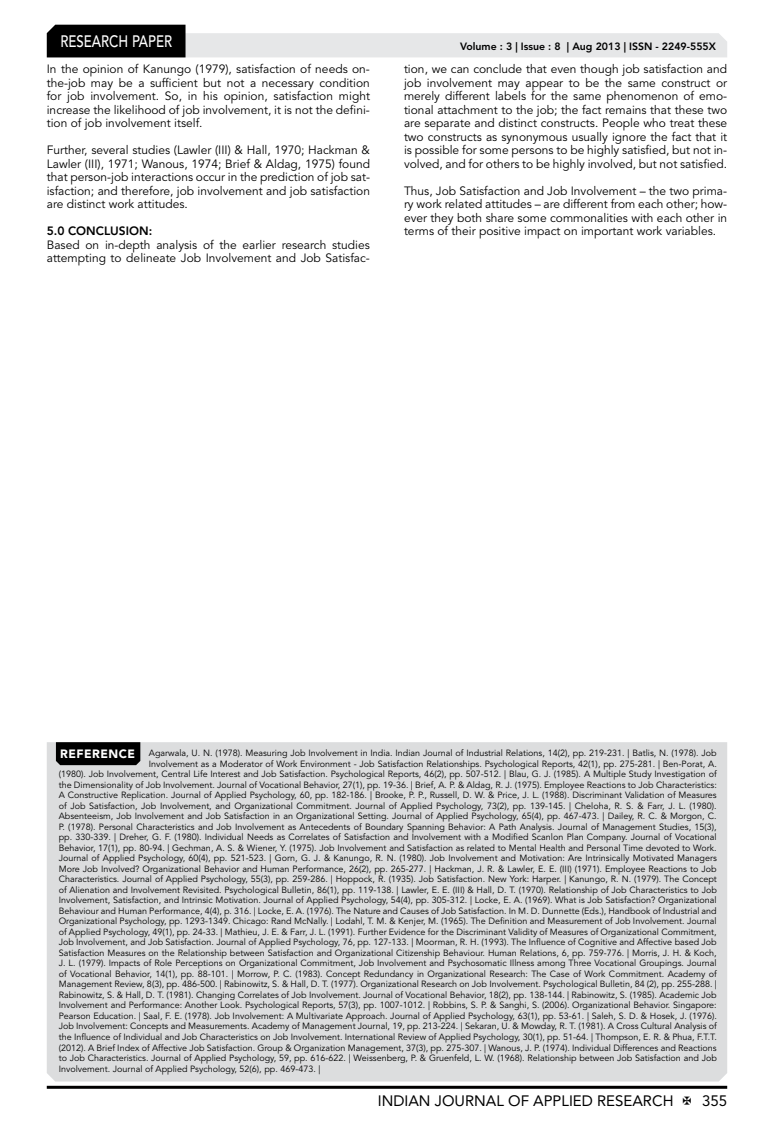
<style>
.page{position:relative;width:774px;height:1136px;background:#fff}
.page>*{position:absolute;margin:0;border:0;box-sizing:border-box;transform-origin:0 0}
.t1{font:500 16.5px "Avenir LT Std";color:#fff;scale:.8 1}
.t2{font:15px "Avenir LT Std";color:#000}
.t3{font:12px/13.5px "Avenir LT Std";color:#000;text-align:justify}
.t4{font:800 12px "Avenir LT Std";color:#000}
.t5{font:800 10.5px "Avenir LT Std";color:#000}
.t6{font:9px "Avenir LT Std";color:#000}
.s1{font-weight:900;font-size:12px;color:#fff}
</style>
<div class="page">
<hr style="left:47px;top:1085px;width:680px;height:3px;background:#000">
<svg style="left:47px;top:25px;width:680px;height:32px"></svg>
<div style="left:47px;top:742px;width:680px;height:339px;background:#dcddde"></div>
<div style="left:56px;top:742px;width:84px;height:23px;background:#000"></div>
<h1 class="t1" style="left:60px;top:32px;width:139px">RESEARCH PAPER</h1>
<p class="t3" style="left:47px;top:62px;width:325px">In the opinion of Kanungo (1979), satisfaction of needs on&shy;the-job may be a sufficient but not a necessary condition for job involvement. So, in his opinion, satisfaction might increase the likelihood of job involvement, it is not the defini&shy;tion of job involvement itself.</p>
<p class="t3" style="left:47px;top:143px;width:325px">Further, several studies (Lawler (III) &amp; Hall, 1970; Hackman &amp; Lawler (III), 1971; Wanous, 1974; Brief &amp; Aldag, 1975) found that person-job interactions occur in the prediction of job sat&shy;isfaction; and therefore, job involvement and job satisfaction are distinct work attitudes.</p>
<h3 class="t4" style="left:47px;top:224px;width:107px">5.0 CONCLUSION:</h3>
<h3 class="t3" style="left:47px;top:238px;width:325px">Based on in-depth analysis of the earlier research studies attempting to delineate Job Involvement and Job Satisfac-</h3>
<p class="t5" style="left:460px;top:41px;width:257px">Volume : 3 | Issue : 8 | Aug 2013 | ISSN - 2249-555X</p>
<p class="t3" style="left:404px;top:62px;width:325px">tion, we can conclude that even though job satisfaction and job involvement may appear to be the same construct or merely different labels for the same phenomenon of emo&shy;tional attachment to the job; the fact remains that these two are separate and distinct constructs. People who treat these two constructs as synonymous usually ignore the fact that it is possible for some persons to be highly satisfied, but not in&shy;volved, and for others to be highly involved, but not satisfied.</p>
<p class="t3" style="left:404px;top:184px;width:325px">Thus, Job Satisfaction and Job Involvement – the two prima&shy;ry work related attitudes – are different from each other; how&shy;ever they both share some commonalities with each other in terms of their positive impact on important work variables.</p>
<p class="t6" style="left:60px;top:747px;width:658px"><span class="s1">REFERENCE</span> Agarwala, U. N. (1978). Measuring Job Involvement in India. Indian Journal of Industrial Relations, 14(2), pp. 219-231. | Batlis, N. (1978). Job</p>
<p class="t6" style="left:149px;top:758px;width:569px">Involvement as a Moderator of Work Environment - Job Satisfaction Relationships. Psychological Reports, 42(1), pp. 275-281. | Ben-Porat, A.</p>
<p class="t6" style="left:59px;top:768px;width:660px">(1980). Job Involvement, Central Life Interest and Job Satisfaction. Psychological Reports, 46(2), pp. 507-512. | Blau, G. J. (1985). A Multiple Study Investigation of</p>
<p class="t6" style="left:59px;top:779px;width:660px">the Dimensionality of Job Involvement. Journal of Vocational Behavior, 27(1), pp. 19-36. | Brief, A. P. &amp; Aldag, R. J. (1975). Employee Reactions to Job Characteristics:</p>
<p class="t6" style="left:59px;top:789px;width:660px">A Constructive Replication. Journal of Applied Psychology, 60, pp. 182-186. | Brooke, P. P., Russell, D. W. &amp; Price, J. L. (1988). Discriminant Validation of Measures</p>
<p class="t6" style="left:59px;top:800px;width:660px">of Job Satisfaction, Job Involvement, and Organizational Commitment. Journal of Applied Psychology, 73(2), pp. 139-145. | Cheloha, R. S. &amp; Farr, J. L. (1980).</p>
<p class="t6" style="left:59px;top:810px;width:659px">Absenteeism, Job Involvement and Job Satisfaction in an Organizational Setting. Journal of Applied Psychology, 65(4), pp. 467-473. | Dailey, R. C. &amp; Morgon, C.</p>
<p class="t6" style="left:59px;top:821px;width:660px">P. (1978). Personal Characteristics and Job Involvement as Antecedents of Boundary Spanning Behavior: A Path Analysis. Journal of Management Studies, 15(3),</p>
<p class="t6" style="left:59px;top:831px;width:659px">pp. 330-339. | Dreher, G. F. (1980). Individual Needs as Correlates of Satisfaction and Involvement with a Modified Scanlon Plan Company. Journal of Vocational</p>
<p class="t6" style="left:59px;top:842px;width:660px">Behavior, 17(1), pp. 80-94. | Gechman, A. S. &amp; Wiener, Y. (1975). Job Involvement and Satisfaction as related to Mental Health and Personal Time devoted to Work.</p>
<p class="t6" style="left:59px;top:853px;width:660px">Journal of Applied Psychology, 60(4), pp. 521-523. | Gorn, G. J. &amp; Kanungo, R. N. (1980). Job Involvement and Motivation: Are Intrinsically Motivated Managers</p>
<p class="t6" style="left:59px;top:863px;width:659px">More Job Involved? Organizational Behavior and Human Performance, 26(2), pp. 265-277. | Hackman, J. R. &amp; Lawler, E. E. (III) (1971). Employee Reactions to Job</p>
<p class="t6" style="left:59px;top:874px;width:660px">Characteristics. Journal of Applied Psychology, 55(3), pp. 259-286. | Hoppock, R. (1935). Job Satisfaction. New York: Harper. | Kanungo, R. N. (1979). The Concept</p>
<p class="t6" style="left:59px;top:884px;width:660px">of Alienation and Involvement Revisited. Psychological Bulletin, 86(1), pp. 119-138. | Lawler, E. E. (III) &amp; Hall, D. T. (1970). Relationship of Job Characteristics to Job</p>
<p class="t6" style="left:59px;top:895px;width:660px">Involvement, Satisfaction, and Intrinsic Motivation. Journal of Applied Psychology, 54(4), pp. 305-312. | Locke, E. A. (1969). What is Job Satisfaction? Organizational</p>
<p class="t6" style="left:59px;top:905px;width:660px">Behaviour and Human Performance, 4(4), p. 316. | Locke, E. A. (1976). The Nature and Causes of Job Satisfaction. In M. D. Dunnette (Eds.), Handbook of Industrial and</p>
<p class="t6" style="left:59px;top:916px;width:660px">Organizational Psychology, pp. 1293-1349. Chicago: Rand McNally. | Lodahl, T. M. &amp; Kenjer, M. (1965). The Definition and Measurement of Job Involvement. Journal</p>
<p class="t6" style="left:59px;top:926px;width:659px">of Applied Psychology, 49(1), pp. 24-33. | Mathieu, J. E. &amp; Farr, J. L. (1991). Further Evidence for the Discriminant Validity of Measures of Organizational Commitment,</p>
<p class="t6" style="left:59px;top:937px;width:659px">Job Involvement, and Job Satisfaction. Journal of Applied Psychology, 76, pp. 127-133. | Moorman, R. H. (1993). The Influence of Cognitive and Affective based Job</p>
<p class="t6" style="left:59px;top:947px;width:660px">Satisfaction Measures on the Relationship between Satisfaction and Organizational Citizenship Behaviour. Human Relations, 6, pp. 759-776. | Morris, J. H. &amp; Koch,</p>
<p class="t6" style="left:59px;top:958px;width:660px">J. L. (1979). Impacts of Role Perceptions on Organizational Commitment, Job Involvement and Psychosomatic Illness among Three Vocational Groupings. Journal</p>
<p class="t6" style="left:59px;top:968px;width:660px">of Vocational Behavior, 14(1), pp. 88-101. | Morrow, P. C. (1983). Concept Redundancy in Organizational Research: The Case of Work Commitment. Academy of</p>
<p class="t6" style="left:59px;top:979px;width:660px">Management Review, 8(3), pp. 486-500. | Rabinowitz, S. &amp; Hall, D. T. (1977). Organizational Research on Job Involvement. Psychological Bulletin, 84 (2), pp. 255-288. |</p>
<p class="t6" style="left:59px;top:989px;width:660px">Rabinowitz, S. &amp; Hall, D. T. (1981). Changing Correlates of Job Involvement. Journal of Vocational Behavior, 18(2), pp. 138-144. | Rabinowitz, S. (1985). Academic Job</p>
<p class="t6" style="left:59px;top:1000px;width:659px">Involvement and Performance: Another Look. Psychological Reports, 57(3), pp. 1007-1012. | Robbins, S. P. &amp; Sanghi, S. (2006). Organizational Behavior. Singapore:</p>
<p class="t6" style="left:59px;top:1010px;width:660px">Pearson Education. | Saal, F. E. (1978). Job Involvement: A Multivariate Approach. Journal of Applied Psychology, 63(1), pp. 53-61. | Saleh, S. D. &amp; Hosek, J. (1976).</p>
<p class="t6" style="left:59px;top:1021px;width:660px">Job Involvement: Concepts and Measurements. Academy of Management Journal, 19, pp. 213-224. | Sekaran, U. &amp; Mowday, R. T. (1981). A Cross Cultural Analysis of</p>
<p class="t6" style="left:59px;top:1031px;width:660px">the Influence of Individual and Job Characteristics on Job Involvement. International Review of Applied Psychology, 30(1), pp. 51-64. | Thompson, E. R. &amp; Phua, F.T.T.</p>
<p class="t6" style="left:59px;top:1042px;width:659px">(2012). A Brief Index of Affective Job Satisfaction. Group &amp; Organization Management, 37(3), pp. 275-307. | Wanous, J. P. (1974). Individual Differences and Reactions</p>
<p class="t6" style="left:59px;top:1052px;width:660px">to Job Characteristics. Journal of Applied Psychology, 59, pp. 616-622. | Weissenberg, P. &amp; Gruenfeld, L. W. (1968). Relationship between Job Satisfaction and Job</p>
<p class="t6" style="left:59px;top:1063px;width:263px">Involvement. Journal of Applied Psychology, 52(6), pp. 469-473. |</p>
<h2 class="t2" style="left:378px;top:1091px;width:297px">INDIAN JOURNAL OF APPLIED RESEARCH</h2>
<h2 class="t2" style="left:702px;top:1091px;width:27px">355</h2>
</div>
